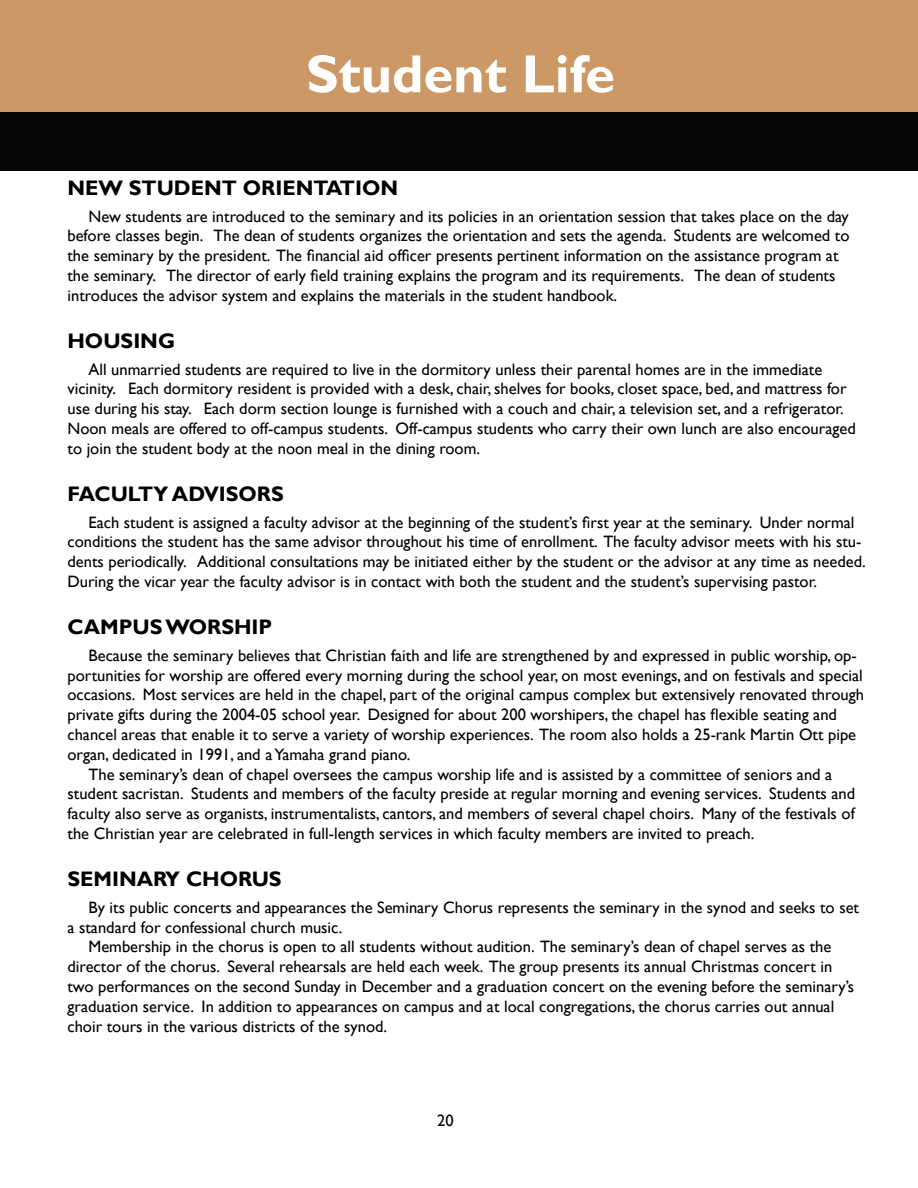
<style>
.page{position:relative;width:918px;height:1188px;background:#fff}
.page>*{position:absolute;margin:0;border:0;box-sizing:border-box;transform-origin:0 0}
.t1{font:700 54px "Gill Sans";color:#fff}
.t2{font:700 21px "Gill Sans";color:#000}
.t3{font:16.5px/19.8px "Gill Sans";color:#000}
</style>
<div class="page">
<div style="left:0;top:0;width:918px;height:116px;background:#c96"></div>
<div style="left:0;top:112px;width:918px;height:58px;background:#060606"></div>
<h1 class="t1" style="left:306px;top:42px;width:311px">Student Life</h1>
<p class="t2" style="left:68px;top:175px;width:332px">NEW STUDENT ORIENTATION</p>
<p class="t3" style="left:67px;top:206px;width:784px;text-indent:21px">New students are introduced to the seminary and its policies in an orientation session that takes place on the day before classes begin. The dean of students organizes the orientation and sets the agenda. Students are welcomed to the seminary by the president. The financial aid officer presents pertinent information on the assistance program at the seminary. The director of early field training explains the program and its requirements. The dean of students introduces the advisor system and explains the materials in the student handbook.</p>
<p class="t2" style="left:68px;top:328px;width:109px">HOUSING</p>
<p class="t3" style="left:68px;top:359px;width:790px;text-indent:21px">All unmarried students are required to live in the dormitory unless their parental homes are in the immediate vicinity. Each dormitory resident is provided with a desk, chair, shelves for books, closet space, bed, and mattress for use during his stay. Each dorm section lounge is furnished with a couch and chair, a television set, and a refrigerator.<br>Noon meals are offered to off-campus students. Off-campus students who carry their own lunch are also encouraged to join the student body at the noon meal in the dining room.</p>
<p class="t2" style="left:68px;top:481px;width:218px">FACULTY ADVISORS</p>
<p class="t3" style="left:68px;top:512px;width:800px;text-indent:21px">Each student is assigned a faculty advisor at the beginning of the student’s first year at the seminary. Under normal conditions the student has the same advisor throughout his time of enrollment. The faculty advisor meets with his stu&shy;dents periodically. Additional consultations may be initiated either by the student or the advisor at any time as needed.<br>During the vicar year the faculty advisor is in contact with both the student and the student’s supervising pastor.</p>
<p class="t2" style="left:68px;top:614px;width:206px">CAMPUS WORSHIP</p>
<p class="t3" style="left:89px;top:646px;width:770px">Because the seminary believes that Christian faith and life are strengthened by and expressed in public worship, op-</p>
<p class="t3" style="left:68px;top:665px;width:797px">portunities for worship are offered every morning during the school year, on most evenings, and on festivals and special</p>
<p class="t3" style="left:68px;top:685px;width:798px">occasions. Most services are held in the chapel, part of the original campus complex but extensively renovated through</p>
<p class="t3" style="left:68px;top:705px;width:771px">private gifts during the 2004-05 school year. Designed for about 200 worshipers, the chapel has flexible seating and</p>
<p class="t3" style="left:68px;top:725px;width:790px">chancel areas that enable it to serve a variety of worship experiences. The room also holds a 25-rank Martin Ott pipe</p>
<p class="t3" style="left:68px;top:745px;width:344px">organ, dedicated in 1991, and aYamaha grand piano.</p>
<p class="t3" style="left:89px;top:764px;width:745px">The seminary’s dean of chapel oversees the campus worship life and is assisted by a committee of seniors and a</p>
<p class="t3" style="left:68px;top:784px;width:789px">student sacristan. Students and members of the faculty preside at regular morning and evening services. Students and</p>
<p class="t3" style="left:68px;top:804px;width:789px">faculty also serve as organists, instrumentalists, cantors, and members of several chapel choirs. Many of the festivals of</p>
<p class="t3" style="left:68px;top:824px;width:688px">the Christian year are celebrated in full-length services in which faculty members are invited to preach.</p>
<p class="t2" style="left:68px;top:866px;width:216px">SEMINARY CHORUS</p>
<p class="t3" style="left:89px;top:898px;width:772px">By its public concerts and appearances the Seminary Chorus represents the seminary in the synod and seeks to set</p>
<p class="t3" style="left:68px;top:917px;width:276px">a standard for confessional church music.</p>
<p class="t3" style="left:89px;top:937px;width:744px">Membership in the chorus is open to all students without audition. The seminary’s dean of chapel serves as the</p>
<p class="t3" style="left:68px;top:957px;width:766px">director of the chorus. Several rehearsals are held each week. The group presents its annual Christmas concert in</p>
<p class="t3" style="left:68px;top:977px;width:788px">two performances on the second Sunday in December and a graduation concert on the evening before the seminary’s</p>
<p class="t3" style="left:68px;top:997px;width:768px">graduation service. In addition to appearances on campus and at local congregations, the chorus carries out annual</p>
<p class="t3" style="left:68px;top:1016px;width:321px">choir tours in the various districts of the synod.</p>
<p class="t3" style="left:437px;top:1111px;width:18px">20</p>
</div>
